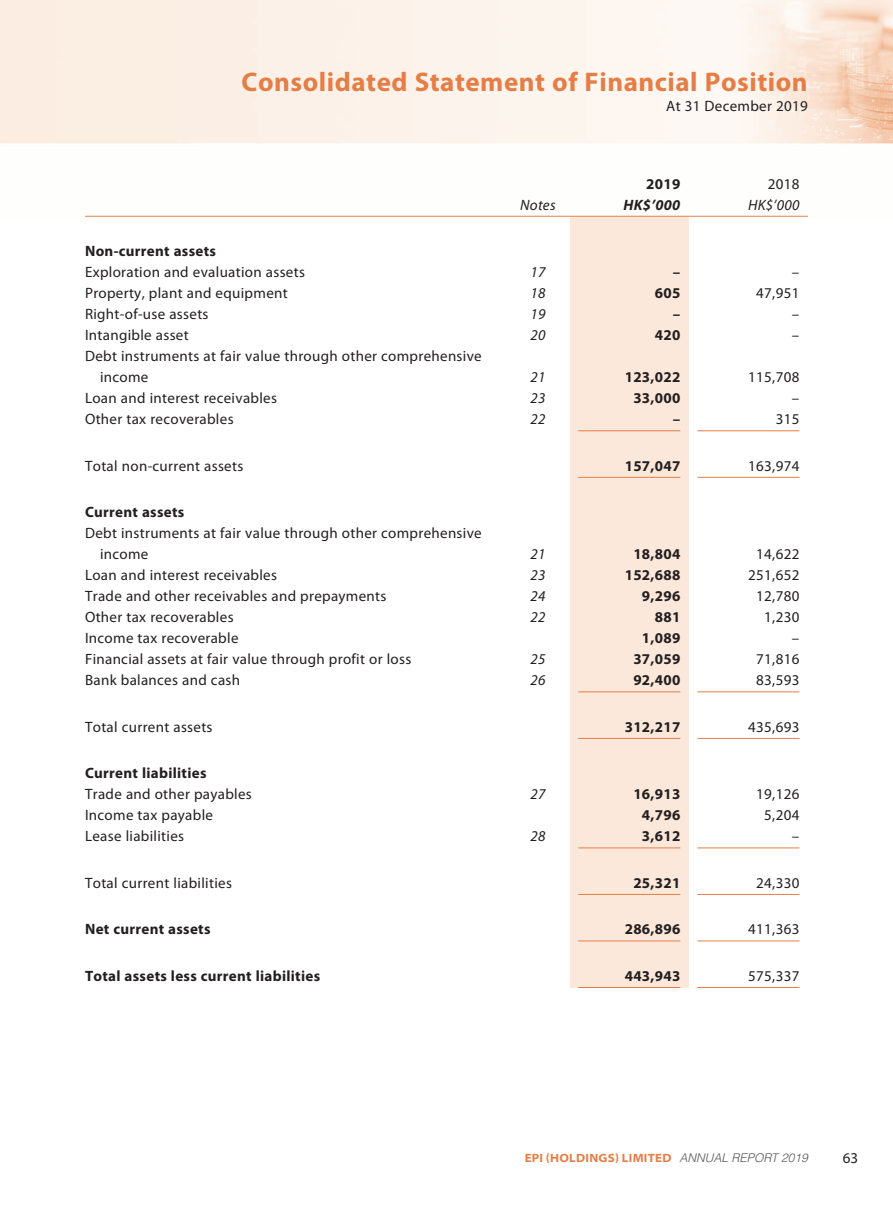
<style>
.page{position:relative;width:893px;height:1212px;background:#fff}
.page>*{position:absolute;margin:0;border:0;box-sizing:border-box;transform-origin:0 0}
.t1{font:700 27px "Myriad Pro";letter-spacing:.02em;color:#e57e46}
._50_Table_txt{font:15px/21px "Myriad Pro";letter-spacing:.02em;color:#231f20}
._50_Table_txt-2{font:700 15px "Myriad Pro";letter-spacing:.02em;color:#231f20}
._50_Table_txt-3{font:italic 15px "Myriad Pro";letter-spacing:.02em;color:#231f20}
._50_Table_txt-4{font:italic 700 15px "Myriad Pro";color:#231f20}
.t2{font:700 semi-expanded 12px "Myriad Pro";letter-spacing:.02em;color:#e57e46}
.s1{font-family:"Helvetica LT Std";font-weight:300;font-style:italic;font-stretch:normal;color:#57585a}
</style>
<div class="page">
<img style="left:0;top:0;width:893px;height:216px">
<div style="left:570px;top:217px;width:119px;height:771px;background:#fbe8da"></div>
<hr style="left:85px;top:216px;width:421px;height:1px;background:#e57e46">
<hr style="left:506px;top:216px;width:64px;height:1px;background:#e57e46">
<hr style="left:570px;top:216px;width:119px;height:1px;background:#e57e46">
<hr style="left:689px;top:216px;width:119px;height:1px;background:#e57e46">
<hr style="left:578px;top:430px;width:102px;height:1px;background:#e57e46">
<hr style="left:697px;top:430px;width:102px;height:1px;background:#e57e46">
<hr style="left:578px;top:477px;width:102px;height:1px;background:#e57e46">
<hr style="left:697px;top:477px;width:102px;height:1px;background:#e57e46">
<hr style="left:578px;top:691px;width:102px;height:1px;background:#e57e46">
<hr style="left:697px;top:691px;width:102px;height:1px;background:#e57e46">
<hr style="left:578px;top:738px;width:102px;height:1px;background:#e57e46">
<hr style="left:697px;top:738px;width:102px;height:1px;background:#e57e46">
<hr style="left:578px;top:847px;width:102px;height:1px;background:#e57e46">
<hr style="left:697px;top:847px;width:102px;height:1px;background:#e57e46">
<hr style="left:578px;top:894px;width:102px;height:1px;background:#e57e46">
<hr style="left:697px;top:894px;width:102px;height:1px;background:#e57e46">
<hr style="left:578px;top:940px;width:102px;height:1px;background:#e57e46">
<hr style="left:697px;top:940px;width:102px;height:1px;background:#e57e46">
<hr style="left:578px;top:987px;width:102px;height:1px;background:#e57e46">
<hr style="left:697px;top:987px;width:102px;height:1px;background:#e57e46">
<h1 class="t1" style="left:241px;top:64px;width:568px">Consolidated Statement of Financial Position</h1>
<p class="_50_Table_txt" style="left:666px;top:96px;width:143px">At 31 December 2019</p>
<p class="_50_Table_txt-2" style="left:646px;top:174px;width:36px">2019</p>
<p class="_50_Table_txt" style="left:768px;top:173px;width:33px">2018</p>
<p class="_50_Table_txt-3" style="left:520px;top:195px;width:37px">Notes</p>
<p class="_50_Table_txt-4" style="left:624px;top:195px;width:58px">HK$’000</p>
<p class="_50_Table_txt-3" style="left:748px;top:195px;width:53px">HK$’000</p>
<p class="_50_Table_txt-2" style="left:85px;top:241px;width:133px">Non-current assets</p>
<p class="_50_Table_txt" style="left:85px;top:261px;width:221px">Exploration and evaluation assets</p>
<p class="_50_Table_txt-3" style="left:530px;top:263px;width:17px">17</p>
<p class="_50_Table_txt-2" style="left:673px;top:262px;width:9px">–</p>
<p class="_50_Table_txt" style="left:792px;top:261px;width:9px">–</p>
<p class="_50_Table_txt" style="left:85px;top:282px;width:204px">Property, plant and equipment</p>
<p class="_50_Table_txt-3" style="left:530px;top:284px;width:17px">18</p>
<p class="_50_Table_txt-2" style="left:655px;top:283px;width:27px">605</p>
<p class="_50_Table_txt" style="left:756px;top:282px;width:45px">47,951</p>
<p class="_50_Table_txt" style="left:85px;top:303px;width:125px">Right-of-use assets</p>
<p class="_50_Table_txt-3" style="left:530px;top:305px;width:17px">19</p>
<p class="_50_Table_txt-2" style="left:673px;top:304px;width:9px">–</p>
<p class="_50_Table_txt" style="left:792px;top:303px;width:9px">–</p>
<p class="_50_Table_txt" style="left:85px;top:324px;width:105px">Intangible asset</p>
<p class="_50_Table_txt-3" style="left:530px;top:326px;width:17px">20</p>
<p class="_50_Table_txt-2" style="left:655px;top:325px;width:27px">420</p>
<p class="_50_Table_txt" style="left:792px;top:324px;width:9px">–</p>
<p class="_50_Table_txt" style="left:100px;top:345px;width:383px;text-indent:-15px">Debt instruments at fair value through other comprehensive income</p>
<p class="_50_Table_txt-3" style="left:530px;top:368px;width:17px">21</p>
<p class="_50_Table_txt-2" style="left:625px;top:367px;width:57px">123,022</p>
<p class="_50_Table_txt" style="left:748px;top:366px;width:53px">115,708</p>
<p class="_50_Table_txt" style="left:85px;top:387px;width:193px">Loan and interest receivables</p>
<p class="_50_Table_txt-3" style="left:530px;top:389px;width:17px">23</p>
<p class="_50_Table_txt-2" style="left:633px;top:388px;width:49px">33,000</p>
<p class="_50_Table_txt" style="left:792px;top:387px;width:9px">–</p>
<p class="_50_Table_txt" style="left:85px;top:408px;width:150px">Other tax recoverables</p>
<p class="_50_Table_txt-3" style="left:530px;top:410px;width:17px">22</p>
<p class="_50_Table_txt-2" style="left:673px;top:409px;width:9px">–</p>
<p class="_50_Table_txt" style="left:776px;top:408px;width:25px">315</p>
<p class="_50_Table_txt" style="left:85px;top:455px;width:160px">Total non-current assets</p>
<p class="_50_Table_txt-2" style="left:625px;top:456px;width:57px">157,047</p>
<p class="_50_Table_txt" style="left:748px;top:455px;width:53px">163,974</p>
<p class="_50_Table_txt-2" style="left:85px;top:502px;width:101px">Current assets</p>
<p class="_50_Table_txt" style="left:100px;top:522px;width:383px;text-indent:-15px">Debt instruments at fair value through other comprehensive income</p>
<p class="_50_Table_txt-3" style="left:530px;top:545px;width:17px">21</p>
<p class="_50_Table_txt-2" style="left:633px;top:544px;width:49px">18,804</p>
<p class="_50_Table_txt" style="left:756px;top:543px;width:45px">14,622</p>
<p class="_50_Table_txt" style="left:85px;top:564px;width:193px">Loan and interest receivables</p>
<p class="_50_Table_txt-3" style="left:530px;top:566px;width:17px">23</p>
<p class="_50_Table_txt-2" style="left:625px;top:565px;width:57px">152,688</p>
<p class="_50_Table_txt" style="left:748px;top:564px;width:53px">251,652</p>
<p class="_50_Table_txt" style="left:85px;top:585px;width:303px">Trade and other receivables and prepayments</p>
<p class="_50_Table_txt-3" style="left:530px;top:587px;width:17px">24</p>
<p class="_50_Table_txt-2" style="left:642px;top:586px;width:40px">9,296</p>
<p class="_50_Table_txt" style="left:756px;top:585px;width:45px">12,780</p>
<p class="_50_Table_txt" style="left:85px;top:606px;width:150px">Other tax recoverables</p>
<p class="_50_Table_txt-3" style="left:530px;top:608px;width:17px">22</p>
<p class="_50_Table_txt-2" style="left:655px;top:607px;width:27px">881</p>
<p class="_50_Table_txt" style="left:764px;top:606px;width:37px">1,230</p>
<p class="_50_Table_txt" style="left:85px;top:627px;width:155px">Income tax recoverable</p>
<p class="_50_Table_txt-2" style="left:642px;top:628px;width:40px">1,089</p>
<p class="_50_Table_txt" style="left:792px;top:627px;width:9px">–</p>
<p class="_50_Table_txt" style="left:85px;top:648px;width:328px">Financial assets at fair value through profit or loss</p>
<p class="_50_Table_txt-3" style="left:530px;top:650px;width:17px">25</p>
<p class="_50_Table_txt-2" style="left:633px;top:649px;width:49px">37,059</p>
<p class="_50_Table_txt" style="left:756px;top:648px;width:45px">71,816</p>
<p class="_50_Table_txt" style="left:85px;top:669px;width:157px">Bank balances and cash</p>
<p class="_50_Table_txt-3" style="left:530px;top:671px;width:17px">26</p>
<p class="_50_Table_txt-2" style="left:633px;top:670px;width:49px">92,400</p>
<p class="_50_Table_txt" style="left:756px;top:669px;width:45px">83,593</p>
<p class="_50_Table_txt" style="left:85px;top:716px;width:129px">Total current assets</p>
<p class="_50_Table_txt-2" style="left:625px;top:717px;width:57px">312,217</p>
<p class="_50_Table_txt" style="left:748px;top:716px;width:53px">435,693</p>
<p class="_50_Table_txt-2" style="left:85px;top:763px;width:123px">Current liabilities</p>
<p class="_50_Table_txt" style="left:85px;top:783px;width:168px">Trade and other payables</p>
<p class="_50_Table_txt-3" style="left:530px;top:785px;width:17px">27</p>
<p class="_50_Table_txt-2" style="left:633px;top:784px;width:49px">16,913</p>
<p class="_50_Table_txt" style="left:756px;top:783px;width:45px">19,126</p>
<p class="_50_Table_txt" style="left:85px;top:804px;width:130px">Income tax payable</p>
<p class="_50_Table_txt-2" style="left:642px;top:805px;width:40px">4,796</p>
<p class="_50_Table_txt" style="left:764px;top:804px;width:37px">5,204</p>
<p class="_50_Table_txt" style="left:85px;top:825px;width:101px">Lease liabilities</p>
<p class="_50_Table_txt-3" style="left:530px;top:827px;width:17px">28</p>
<p class="_50_Table_txt-2" style="left:642px;top:826px;width:40px">3,612</p>
<p class="_50_Table_txt" style="left:792px;top:825px;width:9px">–</p>
<p class="_50_Table_txt" style="left:85px;top:872px;width:148px">Total current liabilities</p>
<p class="_50_Table_txt-2" style="left:633px;top:873px;width:49px">25,321</p>
<p class="_50_Table_txt" style="left:756px;top:872px;width:45px">24,330</p>
<p class="_50_Table_txt-2" style="left:85px;top:919px;width:127px">Net current assets</p>
<p class="_50_Table_txt-2" style="left:625px;top:919px;width:57px">286,896</p>
<p class="_50_Table_txt" style="left:748px;top:918px;width:53px">411,363</p>
<p class="_50_Table_txt-2" style="left:85px;top:966px;width:237px">Total assets less current liabilities</p>
<p class="_50_Table_txt-2" style="left:625px;top:966px;width:57px">443,943</p>
<p class="_50_Table_txt" style="left:748px;top:965px;width:53px">575,337</p>
<p class="t2" style="left:525px;top:1150px;width:285px">EPI (HOLDINGS) LIMITED <span class="s1">ANNUAL REPORT 2019</span></p>
<p class="_50_Table_txt" style="left:843px;top:1147px;width:17px">63</p>
</div>
